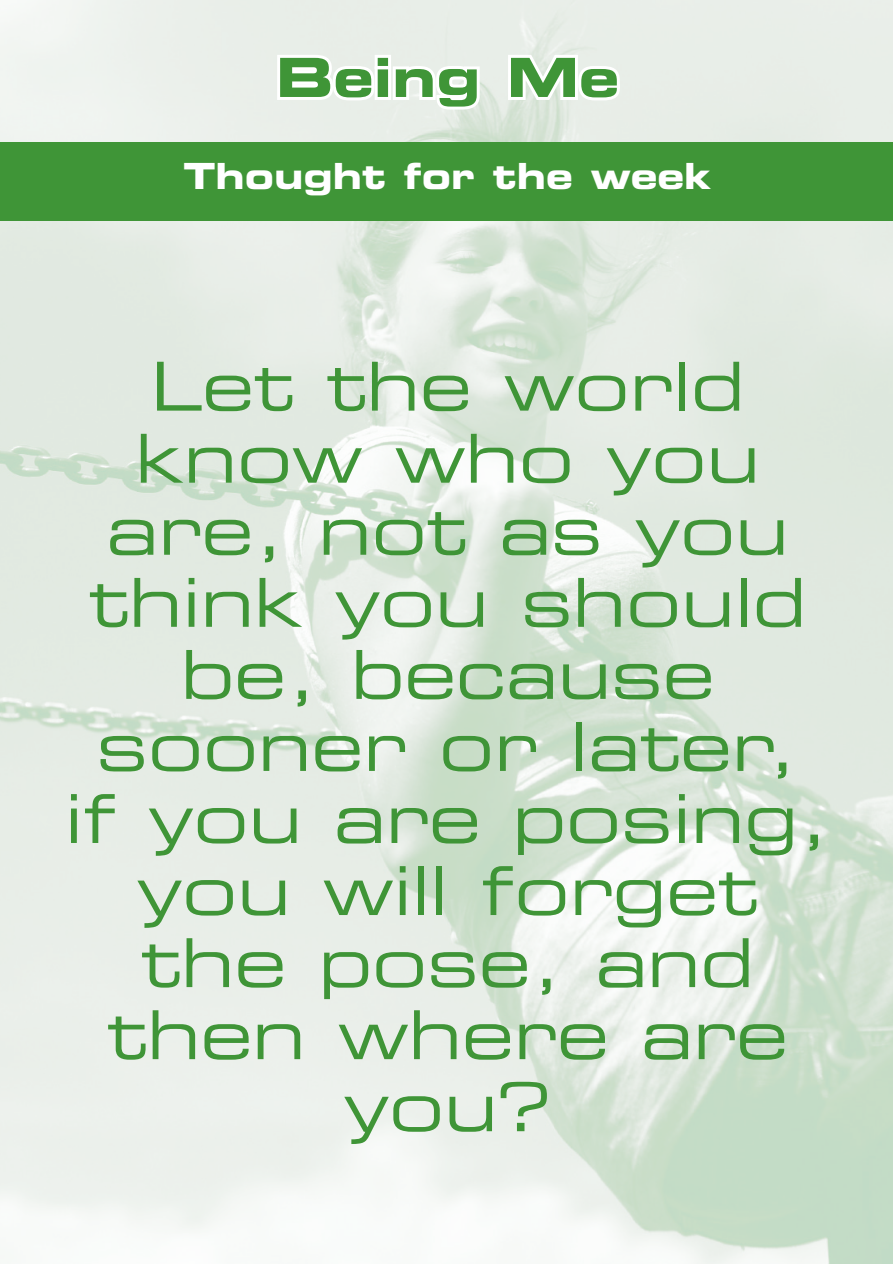
<style>
.page{position:relative;width:893px;height:1264px;background:#fff}
.page>*{position:absolute;margin:0;border:0;box-sizing:border-box;transform-origin:0 0}
.t1{font:67.5px/72px "Eurostile Extended Two";color:#3f9537;text-align:center}
.t2{font:54px "Eurostile Bold Extended Two";color:#3f9537}
.t3{font:36px "Eurostile Bold Extended Two";color:#fff}
</style>
<div class="page">
<img style="left:0;top:0;width:893px;height:1263px">
<div style="left:0;top:142px;width:893px;height:79px;background:#3f9537"></div>
<svg style="left:274px;top:52px;width:209px;height:61px"></svg>
<svg style="left:505px;top:52px;width:118px;height:51px"></svg>
<p class="t2" style="left:276px;top:39px;width:344px">Being Me</p>
<p class="t3" style="left:183px;top:150px;width:530px">Thought for the week</p>
<p class="t1" style="left:65px;top:349px;width:767px">Let the world know who you are, not as you think you should be, because sooner or later, if you are posing, you will forget the pose, and then where are you?</p>
</div>
